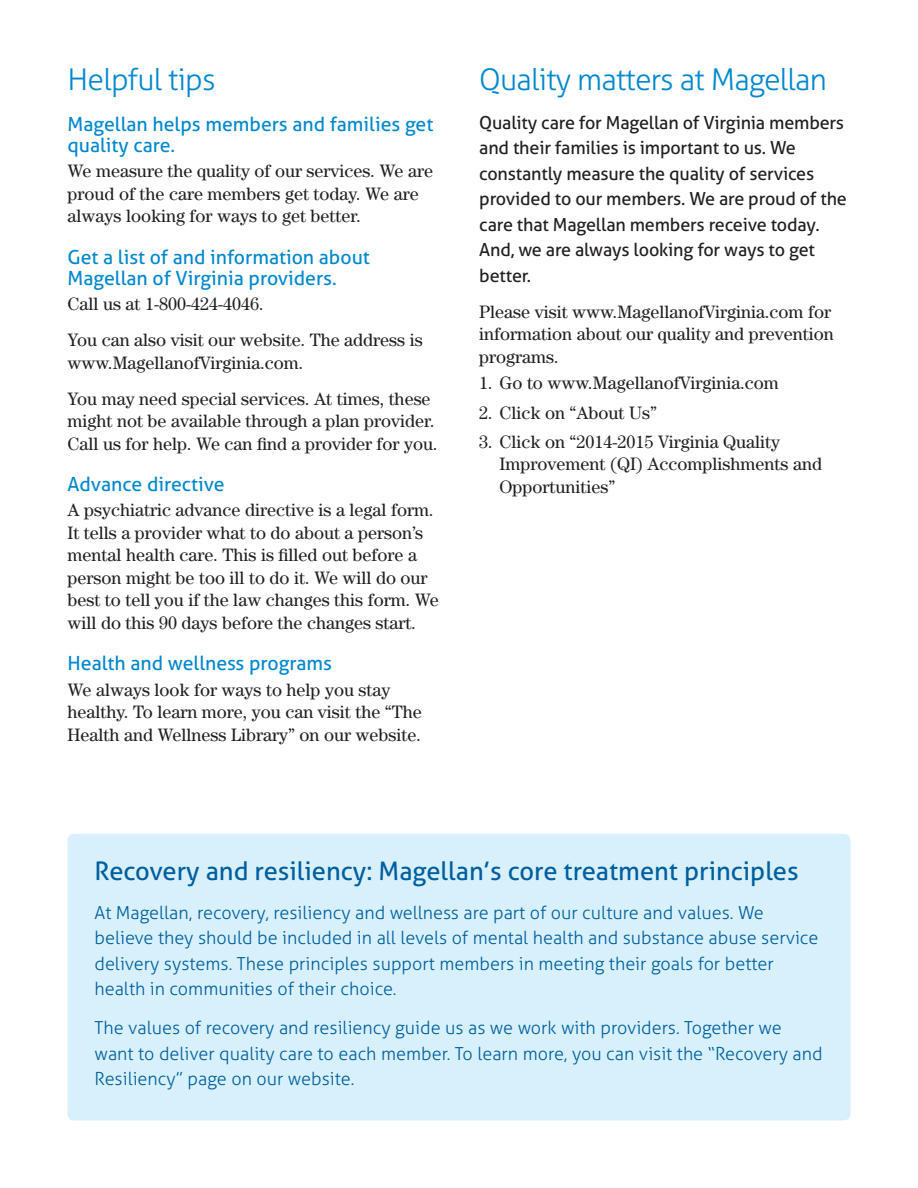
<style>
.page{position:relative;width:918px;height:1188px;background:#fff}
.page>*{position:absolute;margin:0;border:0;box-sizing:border-box;transform-origin:0 0}
.t1{font:300 30px "Aller";letter-spacing:-.025em;color:#0088ce}
.t2{font:25.5px "Aller";color:#005f9f}
.t3{font:19.5px/21px "Aller";color:#0088ce}
.t4{font:18px/22.5px "Century";color:#231f20}
.t5{font:300 18px/25.5px "Aller";color:#005f9f}
.t6{font:18px/25.5px "Aller";letter-spacing:-.01em;color:#231f20}
</style>
<div class="page">
<div style="left:68px;top:834px;width:782px;height:286px;background:#d8f0fb;border-radius:7px"></div>
<h2 class="t1" style="left:68px;top:61px;width:150px">Helpful tips</h2>
<h2 class="t1" style="left:479px;top:61px;width:349px">Quality matters at Magellan</h2>
<p class="t3" style="left:68px;top:113px;width:367px">Magellan helps members and families get quality care.</p>
<p class="t4" style="left:68px;top:160px;width:367px">We measure the quality of our services. We are proud of the care members get today. We are always looking for ways to get better.</p>
<p class="t3" style="left:68px;top:246px;width:304px">Get a list of and information about<br>Magellan of Virginia providers.</p>
<p class="t4" style="left:68px;top:292px;width:198px">Call us at 1-800-424-4046.</p>
<p class="t4" style="left:68px;top:328px;width:357px">You can also visit our website. The address is www.MagellanofVirginia.com.</p>
<p class="t4" style="left:68px;top:387px;width:369px">You may need special services. At times, these might not be available through a plan provider.</p>
<p class="t4" style="left:68px;top:432px;width:372px">Call us for help. We can find a provider for you.</p>
<p class="t3" style="left:68px;top:473px;width:159px">Advance directive</p>
<p class="t4" style="left:68px;top:499px;width:368px">A psychiatric advance directive is a legal form.<br>It tells a provider what to do about a person’s</p>
<p class="t4" style="left:68px;top:544px;width:351px">mental health care. This is filled out before a</p>
<p class="t4" style="left:68px;top:566px;width:373px">person might be too ill to do it. We will do our best to tell you if the law changes this form. We will do this 90 days before the changes start.</p>
<p class="t3" style="left:68px;top:653px;width:266px">Health and wellness programs</p>
<p class="t4" style="left:68px;top:678px;width:356px">We always look for ways to help you stay healthy. To learn more, you can visit the “The<br>Health and Wellness Library” on our website.</p>
<p class="t6" style="left:479px;top:109px;width:369px">Quality care for Magellan of Virginia members and their families is important to us. We constantly measure the quality of services provided to our members. We are proud of the care that Magellan members receive today.<br>And, we are always looking for ways to get better.</p>
<p class="t4" style="left:479px;top:300px;width:356px">Please visit www.MagellanofVirginia.com for information about our quality and prevention programs.</p>
<p class="t4" style="left:479px;top:372px;width:301px">1. Go to www.MagellanofVirginia.com</p>
<p class="t4" style="left:479px;top:401px;width:179px">2. Click on “About Us”</p>
<p class="t4" style="left:500px;top:430px;width:324px;text-indent:-20px">3. Click on “2014-2015 Virginia Quality<br>Improvement (QI) Accomplishments and<br>Opportunities”</p>
<p class="t2" style="left:94px;top:855px;width:706px">Recovery and resiliency: Magellan’s core treatment principles</p>
<p class="t5" style="left:94px;top:899px;width:725px">At Magellan, recovery, resiliency and wellness are part of our culture and values. We believe they should be included in all levels of mental health and substance abuse service delivery systems. These principles support members in meeting their goals for better health in communities of their choice.</p>
<p class="t5" style="left:94px;top:1015px;width:730px">The values of recovery and resiliency guide us as we work with providers. Together we want to deliver quality care to each member. To learn more, you can visit the “Recovery and<br>Resiliency” page on our website.</p>
</div>
